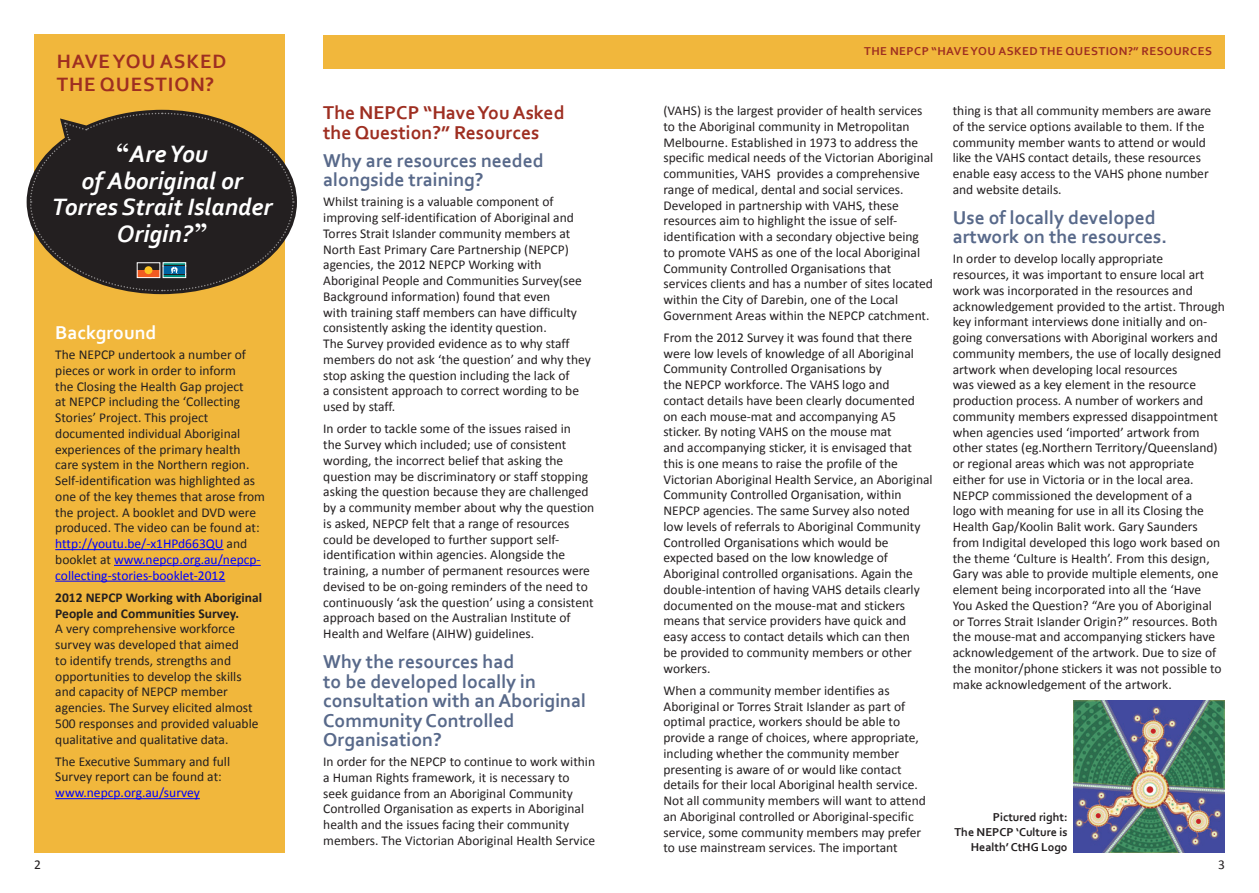
<style>
.page{position:relative;width:1259px;height:893px;background:#fff}
.page>*{position:absolute;margin:0;border:0;box-sizing:border-box;transform-origin:0 0}
.Title_B{font:italic 700 24.9px/26.4px "Corbel";color:#fff;text-align:center}
.Title_A{font:700 20.25px/23.2px "Corbel";letter-spacing:.04em;color:#9e2e21}
.Heading_A{font:700 19.5px/19.5px "Corbel";color:#58698a}
.Heading_A-2{font:700 19.5px/19.5px "Corbel";color:#9e2e21}
.Heading_A-3{font:700 19.5px "Corbel";color:#fff}
.Body_Text{font:13.5px/15.8px "Calibri";color:#231f20}
.Figure_heading{font:700 12px/15px "Corbel";color:#231f20;text-align:right}
.Title_A-2{font:700 12px "Corbel";letter-spacing:.04em;color:#9e2e21}
.s1{font-family:"Georgia";font-style:normal}
.s2{color:#00f}
.s3{font-weight:700}
</style>
<div class="page">
<div style="left:629px;top:35px;width:596px;height:33px;background:#f1b73c"></div>
<div style="left:34px;top:34px;width:251px;height:819px;background:#f1b73c"></div>
<hr style="left:55px;top:549px;width:169px;height:1px;background:#00f">
<hr style="left:114px;top:565px;width:147px;height:1px;background:#00f">
<hr style="left:55px;top:581px;width:170px;height:1px;background:#00f">
<hr style="left:55px;top:798px;width:145px;height:1px;background:#00f">
<svg style="left:27px;top:110px;width:270px;height:184px"></svg>
<svg style="left:29px;top:112px;width:265px;height:180px"></svg>
<div style="left:323px;top:35px;width:306px;height:33px;background:#f1b73c"></div>
<img style="left:1073px;top:701px;width:152px;height:152px">
<p class="Title_A" style="left:57px;top:49px;width:171px">HAVE YOU ASKED<br>THE QUESTION?</p>
<p class="Title_B" style="left:116px;top:140px;width:93px"><span class="s1">“</span>Are You</p>
<p class="Title_B" style="left:52px;top:167px;width:222px">of Aboriginal or<br>Torres Strait Islander<br>Origin?<span class="s1">”</span></p>
<p class="Heading_A-3" style="left:55px;top:321px;width:103px">Background</p>
<p class="Body_Text" style="left:55px;top:347px;width:211px">The NEPCP undertook a number of pieces or work in order to inform<br>the Closing the Health Gap project<br>at NEPCP including the ‘Collecting Stories’ Project. This project documented individual Aboriginal experiences of the primary health care system in the Northern region.<br>Self-identification was highlighted as one of the key themes that arose from the project. A booklet and DVD were produced. The video can be found at: <span class="s2">http://youtu.be/-x1HPd663QU</span> and booklet at <span class="s2">www.nepcp.org.au/nepcp&shy;collecting-stories-booklet-2012</span></p>
<p class="Body_Text" style="left:55px;top:589px;width:208px"><span class="s3">2012 NEPCP Working with Aboriginal People and Communities Survey.<br></span>A very comprehensive workforce survey was developed that aimed<br>to identify trends, strengths and opportunities to develop the skills and capacity of NEPCP member agencies. The Survey elicited almost 500 responses and provided valuable qualitative and qualitative data.</p>
<p class="Body_Text" style="left:55px;top:753px;width:176px">The Executive Summary and full<br>Survey report can be found at: <span class="s2">www.nepcp.org.au/survey</span></p>
<p class="Heading_A-2" style="left:323px;top:103px;width:243px">The NEPCP “Have You Asked the Question?” Resources</p>
<p class="Heading_A" style="left:323px;top:150px;width:222px">Why are resources needed alongside training?</p>
<p class="Body_Text" style="left:323px;top:194px;width:269px">Whilst training is a valuable component of improving self-identification of Aboriginal and Torres Strait Islander community members at North East Primary Care Partnership (NEPCP) agencies, the 2012 NEPCP Working with Aboriginal People and Communities Survey(see Background information) found that even<br>with training staff members can have difficulty consistently asking the identity question.<br>The Survey provided evidence as to why staff members do not ask ‘the question’ and why they stop asking the question including the lack of<br>a consistent approach to correct wording to be used by staff.</p>
<p class="Body_Text" style="left:323px;top:421px;width:273px">In order to tackle some of the issues raised in<br>the Survey which included; use of consistent wording, the incorrect belief that asking the question may be discriminatory or staff stopping asking the question because they are challenged by a community member about why the question is asked, NEPCP felt that a range of resources could be developed to further support self&shy;identification within agencies. Alongside the training, a number of permanent resources were devised to be on-going reminders of the need to continuously ‘ask the question’ using a consistent approach based on the Australian Institute of Health and Welfare (AIHW) guidelines.</p>
<p class="Heading_A" style="left:323px;top:651px;width:264px">Why the resources had<br>to be developed locally in consultation with an Aboriginal<br>Community Controlled<br>Organisation?</p>
<p class="Body_Text" style="left:323px;top:754px;width:273px">In order for the NEPCP to continue to work within a Human Rights framework, it is necessary to seek guidance from an Aboriginal Community Controlled Organisation as experts in Aboriginal health and the issues facing their community members. The Victorian Aboriginal Health Service</p>
<p class="Title_A-2" style="left:864px;top:43px;width:349px">THE NEPCP “HAVE YOU ASKED THE QUESTION?” RESOURCES</p>
<p class="Body_Text" style="left:663px;top:103px;width:271px">(VAHS) is the largest provider of health services to the Aboriginal community in Metropolitan Melbourne. Established in 1973 to address the specific medical needs of the Victorian Aboriginal communities, VAHS provides a comprehensive range of medical, dental and social services.<br>Developed in partnership with VAHS, these resources aim to highlight the issue of self&shy;identification with a secondary objective being to promote VAHS as one of the local Aboriginal Community Controlled Organisations that services clients and has a number of sites located within the City of Darebin, one of the Local Government Areas within the NEPCP catchment.</p>
<p class="Body_Text" style="left:663px;top:330px;width:271px">From the 2012 Survey it was found that there were low levels of knowledge of all Aboriginal Community Controlled Organisations by<br>the NEPCP workforce. The VAHS logo and contact details have been clearly documented<br>on each mouse-mat and accompanying A5 sticker. By noting VAHS on the mouse mat<br>and accompanying sticker, it is envisaged that this is one means to raise the profile of the Victorian Aboriginal Health Service, an Aboriginal Community Controlled Organisation, within NEPCP agencies. The same Survey also noted low levels of referrals to Aboriginal Community Controlled Organisations which would be expected based on the low knowledge of Aboriginal controlled organisations. Again the double-intention of having VAHS details clearly documented on the mouse-mat and stickers means that service providers have quick and easy access to contact details which can then<br>be provided to community members or other workers.</p>
<p class="Body_Text" style="left:663px;top:682px;width:264px">When a community member identifies as Aboriginal or Torres Strait Islander as part of optimal practice, workers should be able to provide a range of choices, where appropriate, including whether the community member presenting is aware of or would like contact details for their local Aboriginal health service.<br>Not all community members will want to attend an Aboriginal controlled or Aboriginal-specific service, some community members may prefer to use mainstream services. The important</p>
<p class="Body_Text" style="left:952px;top:103px;width:260px">thing is that all community members are aware of the service options available to them. If the community member wants to attend or would like the VAHS contact details, these resources enable easy access to the VAHS phone number and website details.</p>
<p class="Heading_A" style="left:952px;top:207px;width:216px">Use of locally developed artwork on the resources.</p>
<p class="Body_Text" style="left:952px;top:251px;width:274px">In order to develop locally appropriate<br>resources, it was important to ensure local art work was incorporated in the resources and acknowledgement provided to the artist. Through key informant interviews done initially and on&shy;going conversations with Aboriginal workers and community members, the use of locally designed artwork when developing local resources<br>was viewed as a key element in the resource production process. A number of workers and community members expressed disappointment when agencies used ‘imported’ artwork from other states (eg.Northern Territory/Queensland) or regional areas which was not appropriate either for use in Victoria or in the local area.<br>NEPCP commissioned the development of a<br>logo with meaning for use in all its Closing the Health Gap/Koolin Balit work. Gary Saunders from Indigital developed this logo work based on the theme ‘Culture is Health’. From this design, Gary was able to provide multiple elements, one element being incorporated into all the ‘Have<br>You Asked the Question? “Are you of Aboriginal or Torres Strait Islander Origin?” resources. Both the mouse-mat and accompanying stickers have acknowledgement of the artwork. Due to size of the monitor/phone stickers it was not possible to make acknowledgement of the artwork.</p>
<p class="Figure_heading" style="left:954px;top:810px;width:115px">Pictured right:<br>The NEPCP ‘Culture is<br>Health’ CtHG Logo</p>
<p class="Body_Text" style="left:34px;top:857px;width:8px">2</p>
<p class="Body_Text" style="left:1218px;top:857px;width:8px">3</p>
</div>
